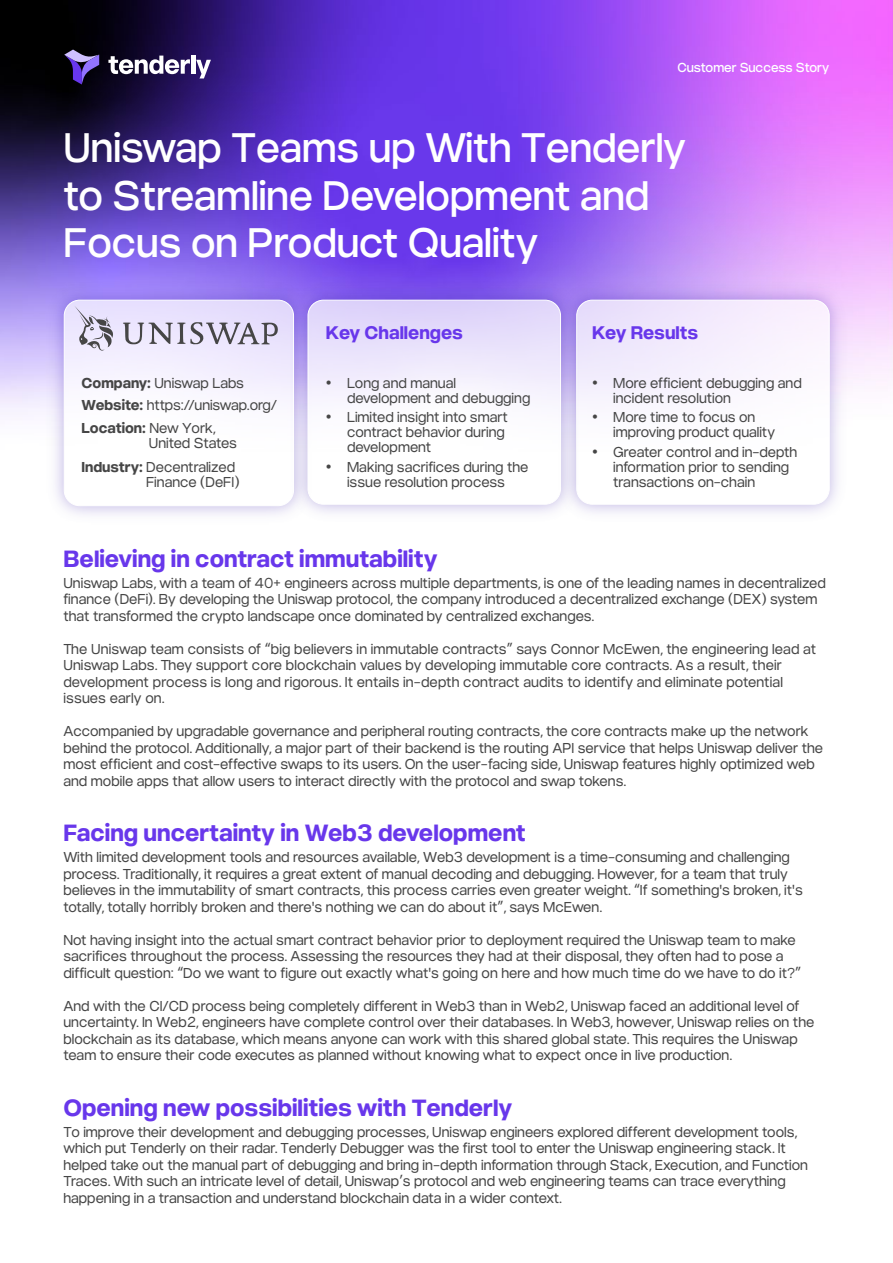
<style>
.page{position:relative;width:893px;height:1263px;background:#fff}
.page>*{position:absolute;margin:0;border:0;box-sizing:border-box;transform-origin:0 0}
.t1{font:47.4px/47.4px "Oskari G2";color:#fff}
.t2{font:600 27px "Oskari G2";color:#6837eb}
.t3{font:600 21px "Oskari G2";color:#6837eb}
.t4{font:16.5px/16.5px "Oskari G2";color:#464646}
.t5{font:15px "Oskari G2";color:#fff}
.s1{font-weight:600}
.s2{font-family:"Times New Roman"}
.s3{font-family:"Myriad Pro"}
</style>
<div class="page">
<img style="left:0;top:0;width:893px;height:415px">
<svg style="left:64px;top:50px;width:35px;height:34px"></svg>
<svg style="left:108px;top:56px;width:82px;height:19px"></svg>
<hr style="left:191px;top:56px;width:4px;height:18px;background:#fff">
<svg style="left:196px;top:60px;width:15px;height:18px"></svg>
<img style="left:583px;top:278px;width:269px;height:235px">
<div style="left:577px;top:300px;width:252px;height:204px;background:linear-gradient(to bottom,#f1e8fc,#fff);border-radius:16px"></div>
<div style="left:576px;top:300px;width:254px;height:205px;border:1px solid #fff;border-radius:16px"></div>
<img style="left:42px;top:278px;width:243px;height:237px">
<div style="left:64px;top:300px;width:230px;height:206px;background:linear-gradient(to bottom,#e8e0fd,#fff);border-radius:16px"></div>
<img style="left:285px;top:278px;width:298px;height:235px">
<div style="left:308px;top:300px;width:252px;height:204px;background:linear-gradient(to bottom,#e1d8fa,#fff);border-radius:16px"></div>
<div style="left:64px;top:300px;width:230px;height:206px;border:1px solid #fff;border-radius:16px"></div>
<div style="left:308px;top:300px;width:253px;height:205px;border:1px solid #fff;border-radius:16px"></div>
<svg style="left:74px;top:306px;width:204px;height:45px;background:#d1cbe1"></svg>
<p class="t5" style="left:677px;top:59px;width:153px">Customer Success Story</p>
<h1 class="t1" style="left:63px;top:123px;width:624px">Uniswap Teams up With Tenderly to Streamline Development and<br>Focus on Product Quality</h1>
<p class="t4" style="left:82px;top:371px;width:197px;line-height:22.5px"><span class="s1">Company:</span> Uniswap Labs<br><span class="s1">Website:</span> https://uniswap.org/<br><span class="s1">Location:</span> New York,</p>
<p class="t4" style="left:82px;top:430px;width:157px;line-height:24px;text-align:right">United States<br><span class="s1">Industry:</span> Decentralized</p>
<p class="t4" style="left:146px;top:473px;width:95px">Finance (DeFI)</p>
<p class="t3" style="left:326px;top:321px;width:139px">Key Challenges</p>
<p class="t3" style="left:592px;top:321px;width:108px">Key Results</p>
<p class="t4" style="left:347px;top:375px;width:185px;line-height:15px;text-indent:-21px"><span class="s2">•</span> Long and manual development and debugging</p>
<p class="t4" style="left:347px;top:410px;width:162px;line-height:15px;text-indent:-21px"><span class="s2">•</span> Limited insight into smart contract behavior during development</p>
<p class="t4" style="left:326px;top:459px;width:204px;line-height:15px;text-align:center"><span class="s2">•</span> Making sacrifices during the issue resolution process</p>
<p class="t4" style="left:613px;top:375px;width:190px;line-height:15px;text-indent:-21px"><span class="s2">•</span> More efficient debugging and incident resolution</p>
<p class="t4" style="left:613px;top:410px;width:163px;line-height:15px;text-indent:-21px"><span class="s2">•</span> More time to focus on improving product quality</p>
<p class="t4" style="left:613px;top:444px;width:186px;line-height:15px;text-indent:-21px"><span class="s2">•</span> Greater control and in-depth information prior to sending transactions on-chain</p>
<h2 class="t2" style="left:63px;top:544px;width:376px">Believing in contract immutability</h2>
<p class="t4" style="left:63px;top:574px;width:764px">Uniswap Labs, with a team of 40+ engineers across multiple departments, is one of the leading names in decentralized finance (DeFi). By developing the Uniswap protocol, the company introduced a decentralized exchange (DEX) system that transformed the crypto landscape once dominated by centralized exchanges.</p>
<p class="t4" style="left:63px;top:640px;width:754px">The Uniswap team consists of <span class="s3">“</span>big believers in immutable contracts<span class="s3">”</span> says Connor McEwen, the engineering lead at Uniswap Labs. They support core blockchain values by developing immutable core contracts. As a result, their development process is long and rigorous. It entails in-depth contract audits to identify and eliminate potential issues early on.</p>
<p class="t4" style="left:63px;top:723px;width:761px">Accompanied by upgradable governance and peripheral routing contracts, the core contracts make up the network behind the protocol. Additionally, a major part of their backend is the routing API service that helps Uniswap deliver the most efficient and cost-effective swaps to its users. On the user-facing side, Uniswap features highly optimized web and mobile apps that allow users to interact directly with the protocol and swap tokens.</p>
<h2 class="t2" style="left:63px;top:818px;width:464px">Facing uncertainty in Web3 development</h2>
<p class="t4" style="left:63px;top:849px;width:741px">With limited development tools and resources available, Web3 development is a time-consuming and challenging process. Traditionally, it requires a great extent of manual decoding and debugging. However, for a team that truly believes in the immutability of smart contracts, this process carries even greater weight. <span class="s3">“</span>If something's broken, it's totally, totally horribly broken and there's nothing we can do about it<span class="s3">”</span>, says McEwen.</p>
<p class="t4" style="left:63px;top:931px;width:739px">Not having insight into the actual smart contract behavior prior to deployment required the Uniswap team to make sacrifices throughout the process. Assessing the resources they had at their disposal, they often had to pose a difficult question: <span class="s3">“</span>Do we want to figure out exactly what's going on here and how much time do we have to do it?<span class="s3">”</span></p>
<p class="t4" style="left:63px;top:997px;width:753px">And with the CI/CD process being completely different in Web3 than in Web2, Uniswap faced an additional level of uncertainty. In Web2, engineers have complete control over their databases. In Web3, however, Uniswap relies on the blockchain as its database, which means anyone can work with this shared global state. This requires the Uniswap team to ensure their code executes as planned without knowing what to expect once in live production.</p>
<h2 class="t2" style="left:63px;top:1093px;width:450px">Opening new possibilities with Tenderly</h2>
<p class="t4" style="left:63px;top:1123px;width:746px">To improve their development and debugging processes, Uniswap engineers explored different development tools, which put Tenderly on their radar. Tenderly Debugger was the first tool to enter the Uniswap engineering stack. It helped take out the manual part of debugging and bring in-depth information through Stack, Execution, and Function Traces. With such an intricate level of detail, Uniswap<span class="s3">’</span>s protocol and web engineering teams can trace everything happening in a transaction and understand blockchain data in a wider context.</p>
</div>
